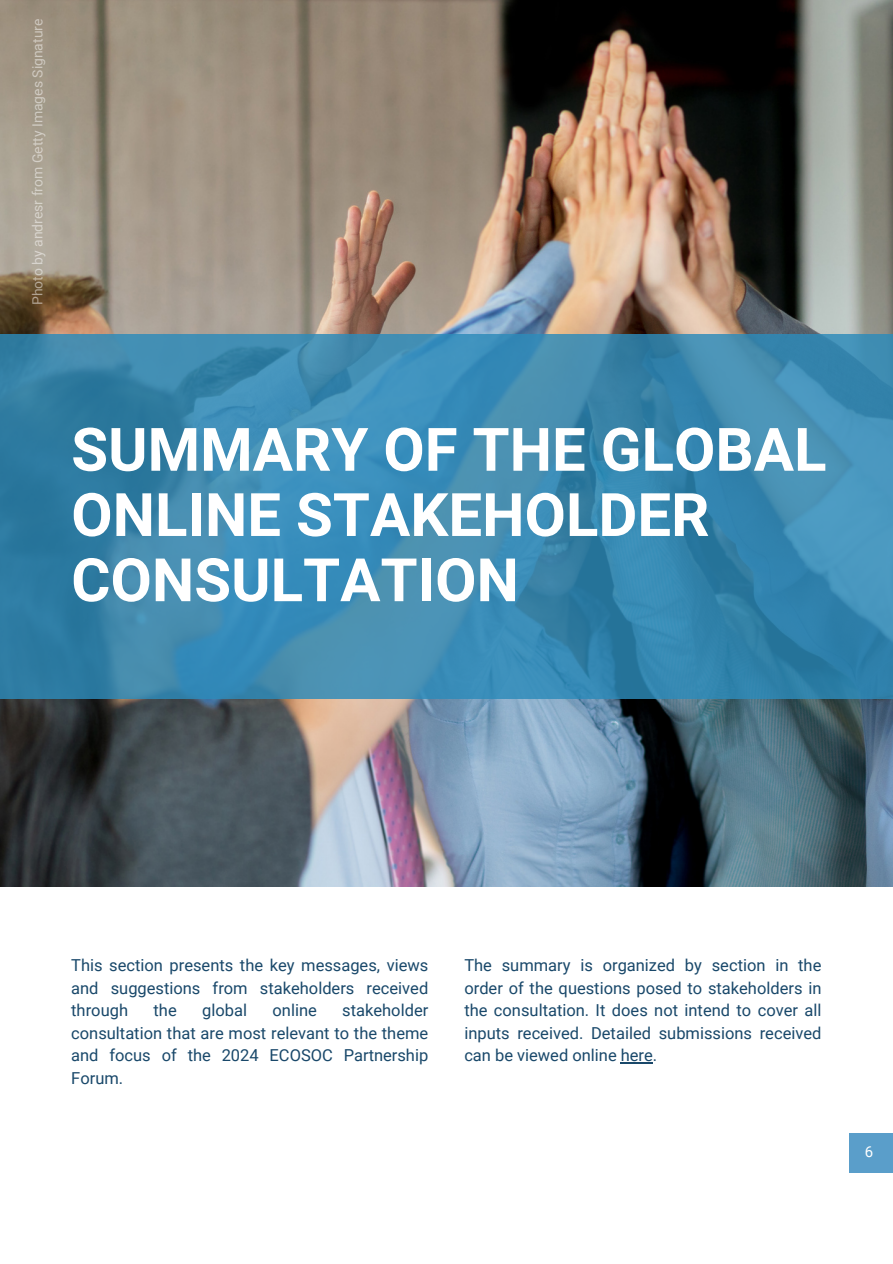
<style>
.page{position:relative;width:893px;height:1264px;background:#fff}
.page>*{position:absolute;margin:0;border:0;box-sizing:border-box;transform-origin:0 0}
.t1{font:700 60px/65.2px "Roboto";color:#fff}
.t2{font:16.5px/22.5px "Roboto";color:#19486a;text-align:justify}
.t3{font:15px "Roboto";color:#fff}
.t4{font:13.95px "Roboto";color:#fff}
</style>
<div class="page">
<hr style="left:620px;top:1062px;width:33px;height:1px;background:#19486a">
<img style="left:0;top:0;width:892px;height:886px">
<svg style="left:0;top:335px;width:892px;height:364px;background:#3b88af"></svg>
<div style="left:849px;top:1133px;width:43px;height:40px;background:#5a9eca"></div>
<p class="t4" style="left:30px;top:305px;width:288px;rotate:-90deg">Photo by andresr from Getty Images Signature</p>
<p class="t1" style="left:71px;top:417px;width:756px">SUMMARY OF THE GLOBAL<br>ONLINE STAKEHOLDER<br>CONSULTATION</p>
<p class="t2" style="left:71px;top:954px;width:358px">This section presents the key messages, views and suggestions from stakeholders received through</p>
<p class="t2" style="left:71px;top:999px;width:358px;text-indent:271px">stakeholder consultation that are most relevant to the theme and focus of the 2024 ECOSOC Partnership Forum.</p>
<p class="t2" style="left:153px;top:999px;width:25px">the</p>
<p class="t2" style="left:202px;top:999px;width:46px">global</p>
<p class="t2" style="left:272px;top:999px;width:46px">online</p>
<p class="t2" style="left:464px;top:954px;width:358px">The summary is organized by section in the order of the questions posed to stakeholders in the consultation. It does not intend to cover all inputs received. Detailed submissions received can be viewed online here.</p>
<p class="t3" style="left:864px;top:1142px;width:10px">6</p>
</div>
